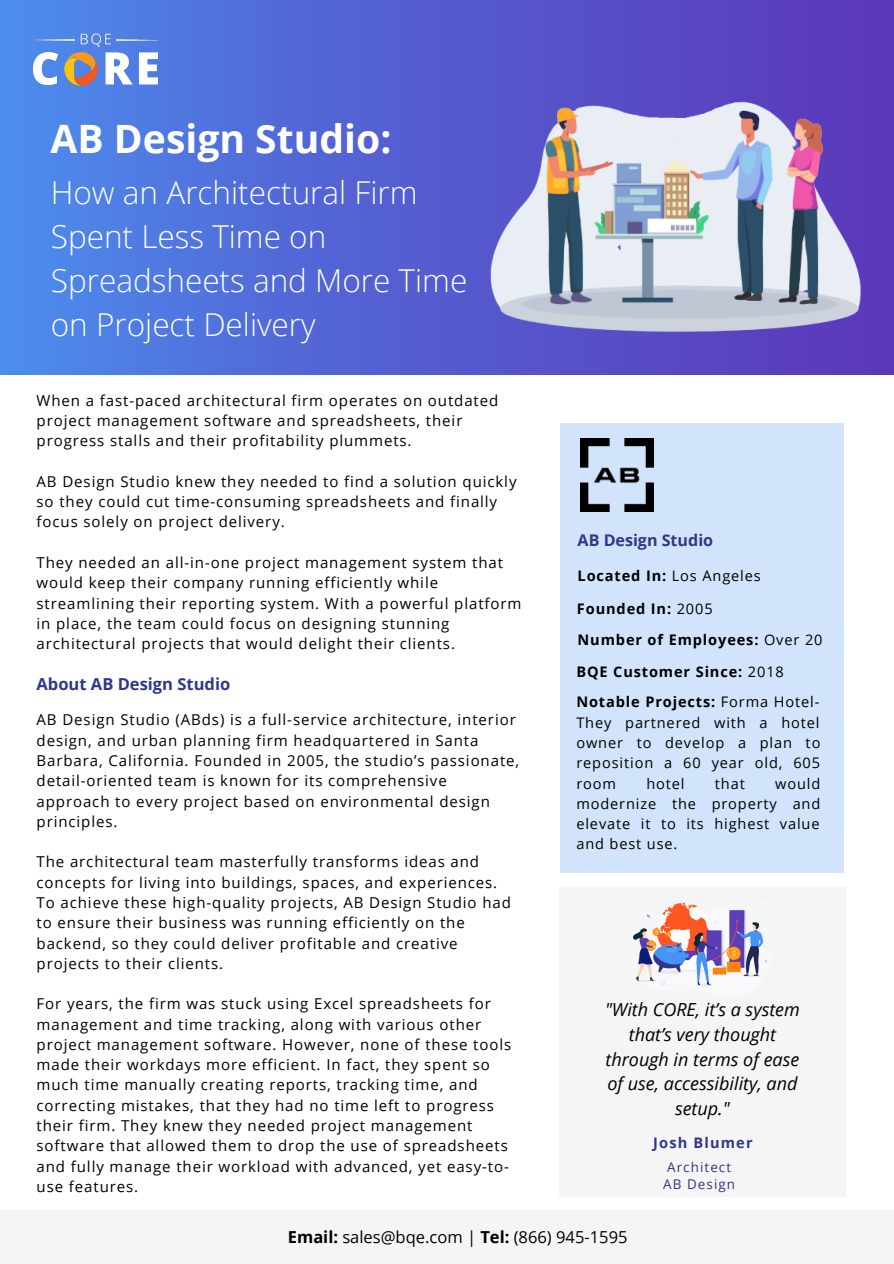
<style>
.page{position:relative;width:894px;height:1264px;background:#fff}
.page>*{position:absolute;margin:0;border:0;box-sizing:border-box;transform-origin:0 0}
.t1{font:700 39px "Open Sans";color:#fff}
.t2{font:300 31.5px/44px "Open Sans";color:#fcfeff}
.t3{font:italic 18px/24.8px "Open Sans";color:#000;text-align:center}
.t4{font:16.5px "Open Sans";color:#000}
.t5{font:700 16.5px "Open Sans";color:#31368b}
.t6{font:700 16.05px "Open Sans";color:#31368b}
.t7{font:15px/20.2px "Open Sans";letter-spacing:.06em;color:#000}
.t8{font:14.55px/20.2px "Open Sans";letter-spacing:.06em;color:#000;text-align:justify}
.t9{font:700 14.55px "Open Sans";letter-spacing:.06em;color:#000}
.t10{font:700 14.55px "Open Sans";letter-spacing:.08em;color:#31368b}
.t11{font:13.35px "Open Sans";letter-spacing:.08em;color:#31368b}
.s1{font-weight:400}
.s2{font-weight:700}
</style>
<div class="page">
<svg style="left:0;top:0;width:893px;height:375px;background:#516cd9"></svg>
<div style="left:0;top:1209px;width:893px;height:54px;background:#f5f5f5"></div>
<div style="left:560px;top:423px;width:284px;height:450px;background:#d1e4fc"></div>
<img style="left:30px;top:29px;width:130px;height:60px">
<img style="left:580px;top:439px;width:73px;height:73px">
<div style="left:559px;top:886px;width:286px;height:310px;background:#f5f5f5"></div>
<img style="left:633px;top:902px;width:135px;height:84px">
<img style="left:457px;top:41px;width:436px;height:334px">
<p class="t1" style="left:51px;top:112px;width:342px">AB Design Studio:</p>
<p class="t2" style="left:51px;top:170px;width:418px">How an Architectural Firm<br>Spent Less Time on<br>Spreadsheets and More Time on Project Delivery</p>
<p class="t7" style="left:37px;top:390px;width:463px">When a fast-paced architectural firm operates on outdated project management software and spreadsheets, their progress stalls and their profitability plummets.</p>
<p class="t7" style="left:37px;top:471px;width:481px">AB Design Studio knew they needed to find a solution quickly so they could cut time-consuming spreadsheets and finally focus solely on project delivery.</p>
<p class="t7" style="left:37px;top:552px;width:486px">They needed an all-in-one project management system that would keep their company running efficiently while streamlining their reporting system. With a powerful platform in place, the team could focus on designing stunning architectural projects that would delight their clients.</p>
<p class="t5" style="left:37px;top:672px;width:195px">About AB Design Studio</p>
<p class="t7" style="left:37px;top:709px;width:484px">AB Design Studio (ABds) is a full-service architecture, interior design, and urban planning firm headquartered in Santa Barbara, California. Founded in 2005, the studio’s passionate, detail-oriented team is known for its comprehensive approach to every project based on environmental design principles.</p>
<p class="t7" style="left:37px;top:851px;width:462px">The architectural team masterfully transforms ideas and concepts for living into buildings, spaces, and experiences.</p>
<p class="t7" style="left:37px;top:892px;width:475px">To achieve these high-quality projects, AB Design Studio had to ensure their business was running efficiently on the backend, so they could deliver profitable and creative projects to their clients.</p>
<p class="t7" style="left:37px;top:993px;width:476px">For years, the firm was stuck using Excel spreadsheets for management and time tracking, along with various other project management software. However, none of these tools made their workdays more efficient. In fact, they spent so much time manually creating reports, tracking time, and correcting mistakes, that they had no time left to progress their firm. They knew they needed project management software that allowed them to drop the use of spreadsheets and fully manage their workload with advanced, yet easy-to&shy;use features.</p>
<p class="t6" style="left:577px;top:529px;width:137px">AB Design Studio</p>
<p class="t9" style="left:577px;top:565px;width:185px">Located In: <span class="s1">Los Angeles</span></p>
<p class="t9" style="left:577px;top:598px;width:137px">Founded In: <span class="s1">2005</span></p>
<p class="t9" style="left:577px;top:629px;width:246px">Number of Employees: <span class="s1">Over 20</span></p>
<p class="t9" style="left:576px;top:661px;width:209px">BQE Customer Since: <span class="s1">2018</span></p>
<p class="t8" style="left:576px;top:691px;width:245px"><span class="s2">Notable Projects:</span> Forma Hotel-They partnered with a hotel owner to develop a plan to reposition a 60 year old, 605 room</p>
<p class="t8" style="left:576px;top:772px;width:245px;text-indent:199px">would modernize the property and elevate it to its highest value and best use.</p>
<p class="t8" style="left:646px;top:772px;width:40px">hotel</p>
<p class="t8" style="left:714px;top:772px;width:31px">that</p>
<p class="t3" style="left:605px;top:996px;width:196px">"With CORE, it’s a system that’s very thought through in terms of ease of use, accessibility, and setup."</p>
<p class="t10" style="left:653px;top:1132px;width:101px">Josh Blumer</p>
<p class="t11" style="left:667px;top:1157px;width:65px">Architect</p>
<p class="t11" style="left:663px;top:1174px;width:73px">AB Design</p>
<p class="t4" style="left:288px;top:1225px;width:341px"><span class="s2">Email:</span> sales@bqe.com | <span class="s2">Tel:</span> (866) 945-1595</p>
</div>
